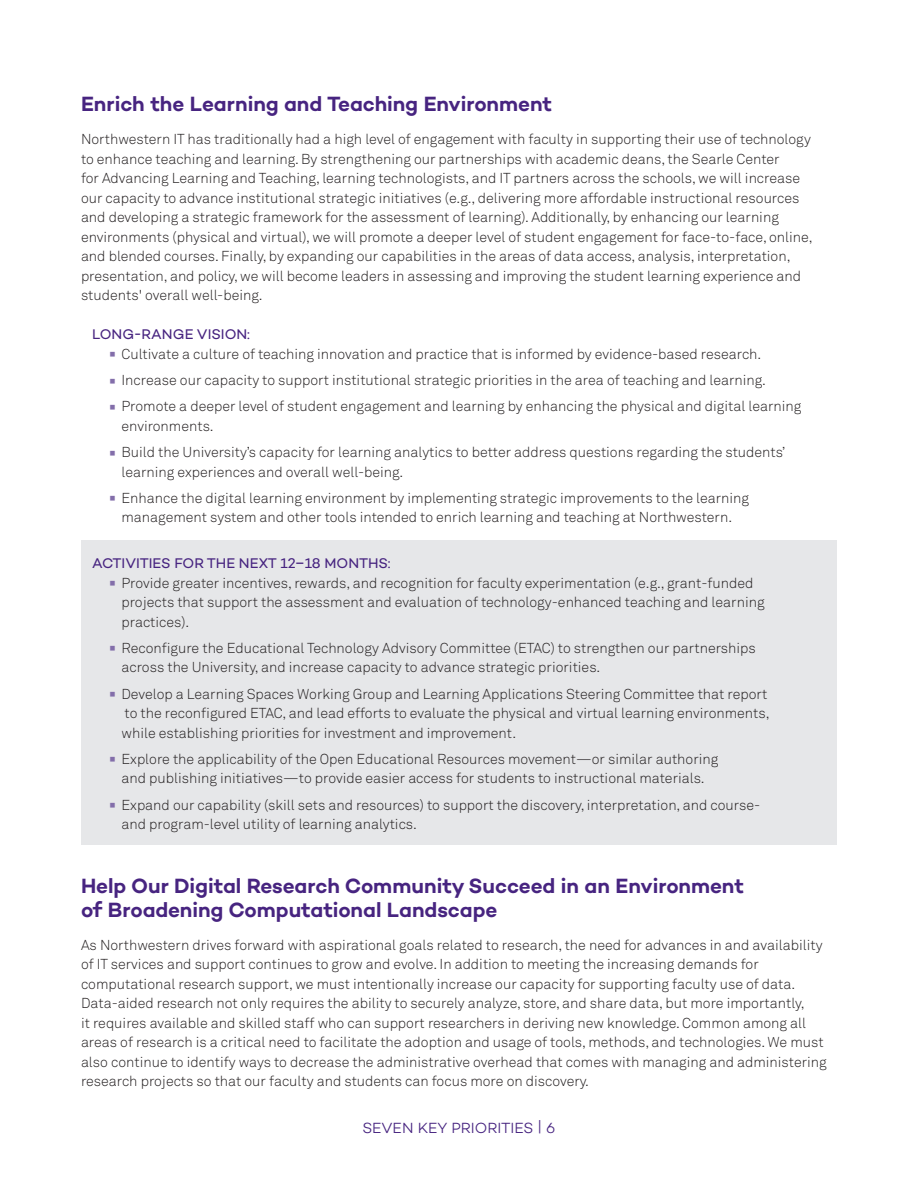
<style>
.page{position:relative;width:918px;height:1188px;background:#fff}
.page>*{position:absolute;margin:0;border:0;box-sizing:border-box;transform-origin:0 0}
.SOD_Subheaders{font:600 21px/24px "Campton";letter-spacing:-.005em;color:#472480}
.t1{font:300 15px "Campton";letter-spacing:-.005em;color:#472480}
.SOD_text{font:300 14.25px/19.5px "Akkurat Pro";color:#231f20}
.SOD_Bullets{font:300 14.25px/19.5px "Akkurat Pro";color:#231f20}
.SOD_Long-Range{font:14.25px "Campton";color:#472480}
.s1{font-weight:700;font-size:30px;color:#836eaa}
</style>
<div class="page">
<div style="left:81px;top:540px;width:756px;height:305px;background:#e6e7e9"></div>
<p class="SOD_Subheaders" style="left:81px;top:92px;width:473px">Enrich the Learning and Teaching Environment</p>
<p class="SOD_text" style="left:81px;top:130px;width:733px">Northwestern IT has traditionally had a high level of engagement with faculty in supporting their use of technology to enhance teaching and learning. By strengthening our partnerships with academic deans, the Searle Center<br>for Advancing Learning and Teaching, learning technologists, and IT partners across the schools, we will increase our capacity to advance institutional strategic initiatives (e.g., delivering more affordable instructional resources and developing a strategic framework for the assessment of learning). Additionally, by enhancing our learning environments (physical and virtual), we will promote a deeper level of student engagement for face-to-face, online, and blended courses. Finally, by expanding our capabilities in the areas of data access, analysis, interpretation, presentation, and policy, we will become leaders in assessing and improving the student learning experience and students' overall well-being.</p>
<p class="SOD_Long-Range" style="left:92px;top:326px;width:159px">LONG-RANGE VISION:</p>
<p class="SOD_Bullets" style="left:108px;top:344px;width:655px"><span class="s1">·</span> Cultivate a culture of teaching innovation and practice that is informed by evidence-based research.</p>
<p class="SOD_Bullets" style="left:108px;top:370px;width:659px"><span class="s1">·</span> Increase our capacity to support institutional strategic priorities in the area of teaching and learning.</p>
<p class="SOD_Bullets" style="left:122px;top:397px;width:682px;text-indent:-14px"><span class="s1">·</span> Promote a deeper level of student engagement and learning by enhancing the physical and digital learning environments.</p>
<p class="SOD_Bullets" style="left:122px;top:442px;width:665px;text-indent:-14px"><span class="s1">·</span> Build the University’s capacity for learning analytics to better address questions regarding the students’ learning experiences and overall well-being.</p>
<p class="SOD_Bullets" style="left:108px;top:488px;width:643px;text-align:center"><span class="s1">·</span> Enhance the digital learning environment by implementing strategic improvements to the learning management system and other tools intended to enrich learning and teaching at Northwestern.</p>
<p class="SOD_Long-Range" style="left:92px;top:554px;width:300px">ACTIVITIES FOR THE NEXT 12–18 MONTHS:</p>
<p class="SOD_Bullets" style="left:122px;top:573px;width:645px;text-indent:-14px"><span class="s1">·</span> Provide greater incentives, rewards, and recognition for faculty experimentation (e.g., grant-funded projects that support the assessment and evaluation of technology-enhanced teaching and learning practices).</p>
<p class="SOD_Bullets" style="left:122px;top:638px;width:636px;text-indent:-14px"><span class="s1">·</span> Reconfigure the Educational Technology Advisory Committee (ETAC) to strengthen our partnerships across the University, and increase capacity to advance strategic priorities.</p>
<p class="SOD_Bullets" style="left:122px;top:684px;width:650px;text-indent:-14px"><span class="s1">·</span> Develop a Learning Spaces Working Group and Learning Applications Steering Committee that report to the reconfigured ETAC, and lead efforts to evaluate the physical and virtual learning environments, while establishing priorities for investment and improvement.</p>
<p class="SOD_Bullets" style="left:108px;top:749px;width:612px;text-align:center"><span class="s1">·</span> Explore the applicability of the Open Educational Resources movement—or similar authoring and publishing initiatives—to provide easier access for students to instructional materials.</p>
<p class="SOD_Bullets" style="left:122px;top:795px;width:640px;text-indent:-14px"><span class="s1">·</span> Expand our capability (skill sets and resources) to support the discovery, interpretation, and course&shy;and program-level utility of learning analytics.</p>
<p class="SOD_Subheaders" style="left:81px;top:873px;width:665px">Help Our Digital Research Community Succeed in an Environment of Broadening Computational Landscape</p>
<p class="SOD_text" style="left:81px;top:935px;width:747px">As Northwestern drives forward with aspirational goals related to research, the need for advances in and availability of IT services and support continues to grow and evolve. In addition to meeting the increasing demands for computational research support, we must intentionally increase our capacity for supporting faculty use of data.<br>Data-aided research not only requires the ability to securely analyze, store, and share data, but more importantly,<br>it requires available and skilled staff who can support researchers in deriving new knowledge. Common among all areas of research is a critical need to facilitate the adoption and usage of tools, methods, and technologies. We must also continue to identify ways to decrease the administrative overhead that comes with managing and administering research projects so that our faculty and students can focus more on discovery.</p>
<p class="t1" style="left:362px;top:1119px;width:195px">SEVEN KEY PRIORITIES | 6</p>
</div>
